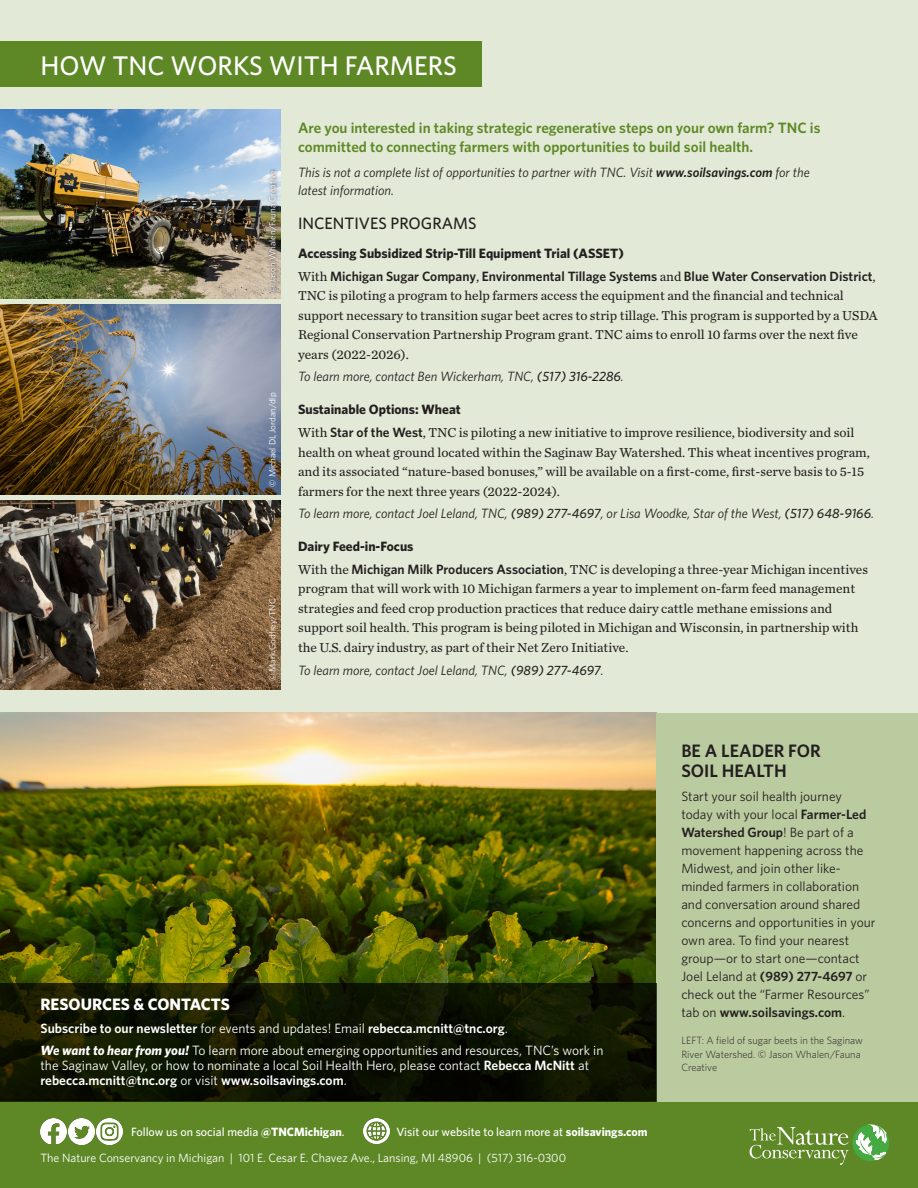
<style>
.page{position:relative;width:918px;height:1188px;background:#e2e9d6}
.page>*{position:absolute;margin:0;border:0;box-sizing:border-box;transform-origin:0 0}
.t1{font:500 27px "Whitney";color:#fff}
.Article_Text{font:600 18px "Whitney";color:#231f20}
.Article_Text-2{font:500 16.5px "Whitney";color:#231f20}
.Article_Text-3{font:700 16.5px "Whitney";color:#fff}
.Article_Text-4{font:600 15px/19.5px "Whitney";color:#5e8826}
.Article_Text-5{font:13.5px/19.5px "Chronicle Text G2";color:#231f20}
.Article_Text-6{font:13.5px/18px "Whitney";color:#231f20}
.Article_Text-7{font:italic 13.5px "Whitney";color:#231f20}
.Article_Text-8{font:13.5px/15px "Whitney";color:#fff}
.Article_Text-9{font:600 13.5px "Whitney";color:#fff}
.Article_Text-10{font:700 13.5px "Whitney";color:#231f20}
.t2{font:12px "Whitney";color:#fff}
.t3{font:500 12px "Whitney";color:#fff}
.Article_Text-11{font:300 10.5px/13.5px "Whitney";color:#231f20}
.Article_Text-12{font:9px "Whitney";color:#fff}
.s1{font-weight:600}
.s2{font-family:"Whitney";font-weight:600}
.s3{font-weight:500}
.s4{font-weight:400}
.s5{font-weight:700;font-style:italic}
.s6{font-weight:700}
</style>
<div class="page">
<img style="left:0;top:713px;width:657px;height:270px">
<div style="left:0;top:42px;width:482px;height:45px;background:#5e8826"></div>
<div style="left:0;top:1102px;width:918px;height:86px;background:#5e8826"></div>
<img style="left:363px;top:1118px;width:26px;height:26px">
<img style="left:41px;top:1118px;width:25px;height:26px">
<img style="left:69px;top:1118px;width:25px;height:26px">
<img style="left:97px;top:1118px;width:25px;height:26px">
<img style="left:0;top:109px;width:281px;height:190px">
<img style="left:0;top:500px;width:281px;height:190px">
<div style="left:657px;top:713px;width:261px;height:388px;background:#bbcba0"></div>
<svg style="left:0;top:983px;width:657px;height:118px;background:#0f1501"></svg>
<svg style="left:750px;top:1124px;width:139px;height:41px"></svg>
<img style="left:0;top:305px;width:281px;height:189px">
<div style="left:266px;top:168px;width:13px;height:126px;background:#231f20;opacity:.89"></div>
<p class="t1" style="left:40px;top:48px;width:418px">HOW TNC WORKS WITH FARMERS</p>
<p class="Article_Text-12" style="left:266px;top:292px;width:123px;rotate:-90deg">© Jason Whalen/Fauna Creative</p>
<p class="Article_Text-12" style="left:266px;top:487px;width:96px;rotate:-90deg">© Michael DL Jordan/dlp</p>
<p class="Article_Text-12" style="left:266px;top:681px;width:84px;rotate:-90deg">© Mark Godfrey/TNC</p>
<p class="Article_Text-4" style="left:298px;top:118px;width:524px">Are you interested in taking strategic regenerative steps on your own farm? TNC is committed to connecting farmers with opportunities to build soil health.</p>
<p class="Article_Text-7" style="left:298px;top:163px;width:513px">This is not a complete list of opportunities to partner with TNC. Visit <span class="s1">www.soilsavings.com</span> for the</p>
<p class="Article_Text-7" style="left:298px;top:181px;width:98px">latest information.</p>
<p class="Article_Text-2" style="left:298px;top:212px;width:180px">INCENTIVES PROGRAMS</p>
<p class="Article_Text-10" style="left:298px;top:244px;width:327px">Accessing Subsidized Strip-Till Equipment Trial (ASSET)</p>
<p class="Article_Text-5" style="left:298px;top:266px;width:581px">With <span class="s2">Michigan Sugar Company</span>, <span class="s2">Environmental Tillage Systems</span> and <span class="s2">Blue Water Conservation District</span>, TNC is piloting a program to help farmers access the equipment and the financial and technical support necessary to transition sugar beet acres to strip tillage. This program is supported by a USDA Regional Conservation Partnership Program grant. TNC aims to enroll 10 farms over the next five years (2022-2026).</p>
<p class="Article_Text-7" style="left:298px;top:368px;width:327px">To learn more, contact Ben Wickerham, TNC, <span class="s3">(517) 316-2286</span>.</p>
<p class="Article_Text-10" style="left:298px;top:401px;width:164px">Sustainable Options: Wheat</p>
<p class="Article_Text-5" style="left:298px;top:422px;width:573px">With <span class="s2">Star of the West</span>, TNC is piloting a new initiative to improve resilience, biodiversity and soil health on wheat ground located within the Saginaw Bay Watershed. This wheat incentives program, and its associated “nature-based bonuses,” will be available on a first-come, first-serve basis to 5-15 farmers for the next three years (2022-2024).</p>
<p class="Article_Text-7" style="left:298px;top:505px;width:577px">To learn more, contact Joel Leland, TNC, <span class="s3">(989) 277-4697</span>, or Lisa Woodke, Star of the West, <span class="s3">(517) 648-9166</span>.</p>
<p class="Article_Text-10" style="left:298px;top:537px;width:117px">Dairy Feed-in-Focus</p>
<p class="Article_Text-5" style="left:298px;top:559px;width:572px">With the <span class="s2">Michigan Milk Producers Association</span>, TNC is developing a three-year Michigan incentives program that will work with 10 Michigan farmers a year to implement on-farm feed management strategies and feed crop production practices that reduce dairy cattle methane emissions and support soil health. This program is being piloted in Michigan and Wisconsin, in partnership with the U.S. dairy industry, as part of their Net Zero Initiative.</p>
<p class="Article_Text-7" style="left:298px;top:661px;width:307px">To learn more, contact Joel Leland, TNC, <span class="s3">(989) 277-4697</span>.</p>
<p class="Article_Text-3" style="left:40px;top:993px;width:191px">RESOURCES &amp; CONTACTS</p>
<p class="Article_Text-9" style="left:40px;top:1020px;width:469px">Subscribe to our newsletter <span class="s4">for events and updates! Email</span> rebecca.mcnitt@tnc.org<span class="s4">.</span></p>
<p class="Article_Text-8" style="left:40px;top:1043px;width:564px"><span class="s5">We want to hear from you!</span> To learn more about emerging opportunities and resources, TNC’s work in the Saginaw Valley, or how to nominate a local Soil Health Hero, please contact <span class="s1">Rebecca McNitt</span> at</p>
<p class="Article_Text-9" style="left:40px;top:1071px;width:308px">rebecca.mcnitt@tnc.org <span class="s4">or visit</span> www.soilsavings.com<span class="s4">.</span></p>
<p class="t3" style="left:131px;top:1124px;width:215px">Follow us on social media <span class="s6">@TNCMichigan</span>.</p>
<p class="t3" style="left:396px;top:1124px;width:253px">Visit our website to learn more at <span class="s6">soilsavings.com</span></p>
<p class="t2" style="left:40px;top:1150px;width:527px">The Nature Conservancy in Michigan | 101 E. Cesar E. Chavez Ave., Lansing, MI 48906 | (517) 316-0300</p>
<p class="Article_Text" style="left:681px;top:739px;width:141px">BE A LEADER FOR</p>
<p class="Article_Text" style="left:681px;top:758px;width:107px">SOIL HEALTH</p>
<p class="Article_Text-6" style="left:681px;top:787px;width:196px">Start your soil health journey today with your local <span class="s1">Farmer-Led<br>Watershed Group</span>! Be part of a movement happening across the<br>Midwest, and join other like&shy;minded farmers in collaboration and conversation around shared concerns and opportunities in your own area. To find your nearest group—or to start one—contact<br>Joel Leland at <span class="s1">(989) 277-4697</span> or check out the “Farmer Resources” tab on <span class="s1">www.soilsavings.com</span>.</p>
<p class="Article_Text-11" style="left:681px;top:1034px;width:183px">LEFT: A field of sugar beets in the Saginaw<br>River Watershed. © Jason Whalen/Fauna<br>Creative</p>
</div>
